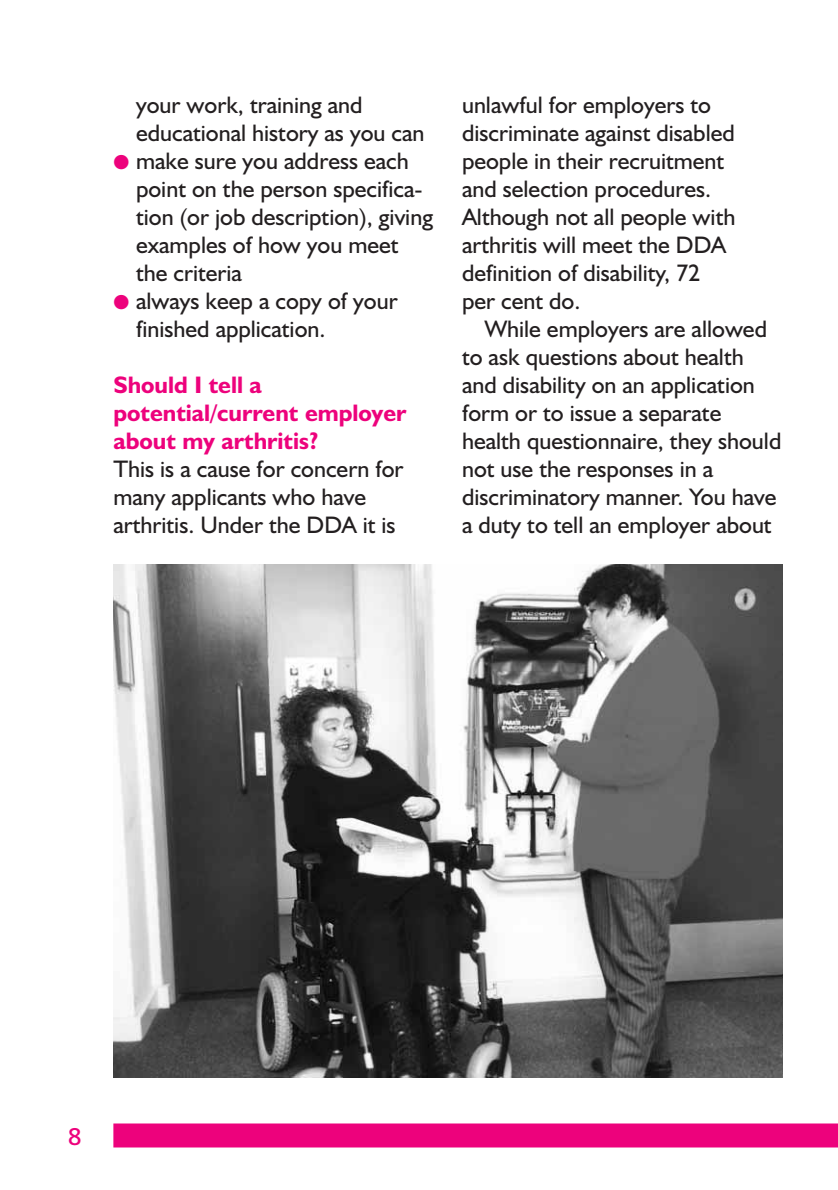
<style>
.page{position:relative;width:838px;height:1190px;background:#fff}
.page>*{position:absolute;margin:0;border:0;box-sizing:border-box;transform-origin:0 0}
.t1{font:24px/28px "Humanist 521 BT";color:#231f20}
.t2{font:700 24px/28px "Humanist 521 BT";color:#ed027c}
.t3{font:24px "Frutiger";color:#ed027c}
.s1{color:#ed027c}
</style>
<div class="page">
<div style="left:113px;top:1124px;width:725px;height:24px;background:#ed027c"></div>
<img style="left:113px;top:565px;width:669px;height:512px">
<p class="t1" style="left:136px;top:93px;width:290px">your work, training and educational history as you can</p>
<p class="t1" style="left:136px;top:149px;width:299px;text-indent:-23px"><span class="s1">●</span> make sure you address each point on the person specifica&shy;tion (or job description), giving examples of how you meet the criteria</p>
<p class="t1" style="left:136px;top:289px;width:263px;text-indent:-23px"><span class="s1">●</span> always keep a copy of your finished application.</p>
<p class="t2" style="left:113px;top:373px;width:295px">Should I tell a potential/current employer about my arthritis?</p>
<p class="t1" style="left:113px;top:457px;width:292px">This is a cause for concern for many applicants who have arthritis. Under the DDA it is</p>
<p class="t1" style="left:462px;top:93px;width:275px">unlawful for employers to discriminate against disabled people in their recruitment and selection procedures.<br>Although not all people with arthritis will meet the DDA definition of disability, 72 per cent do.</p>
<p class="t1" style="left:462px;top:317px;width:321px;text-indent:23px">While employers are allowed to ask questions about health and disability on an application form or to issue a separate health questionnaire, they should not use the responses in a discriminatory manner. You have a duty to tell an employer about</p>
<p class="t3" style="left:68px;top:1127px;width:15px">8</p>
</div>
